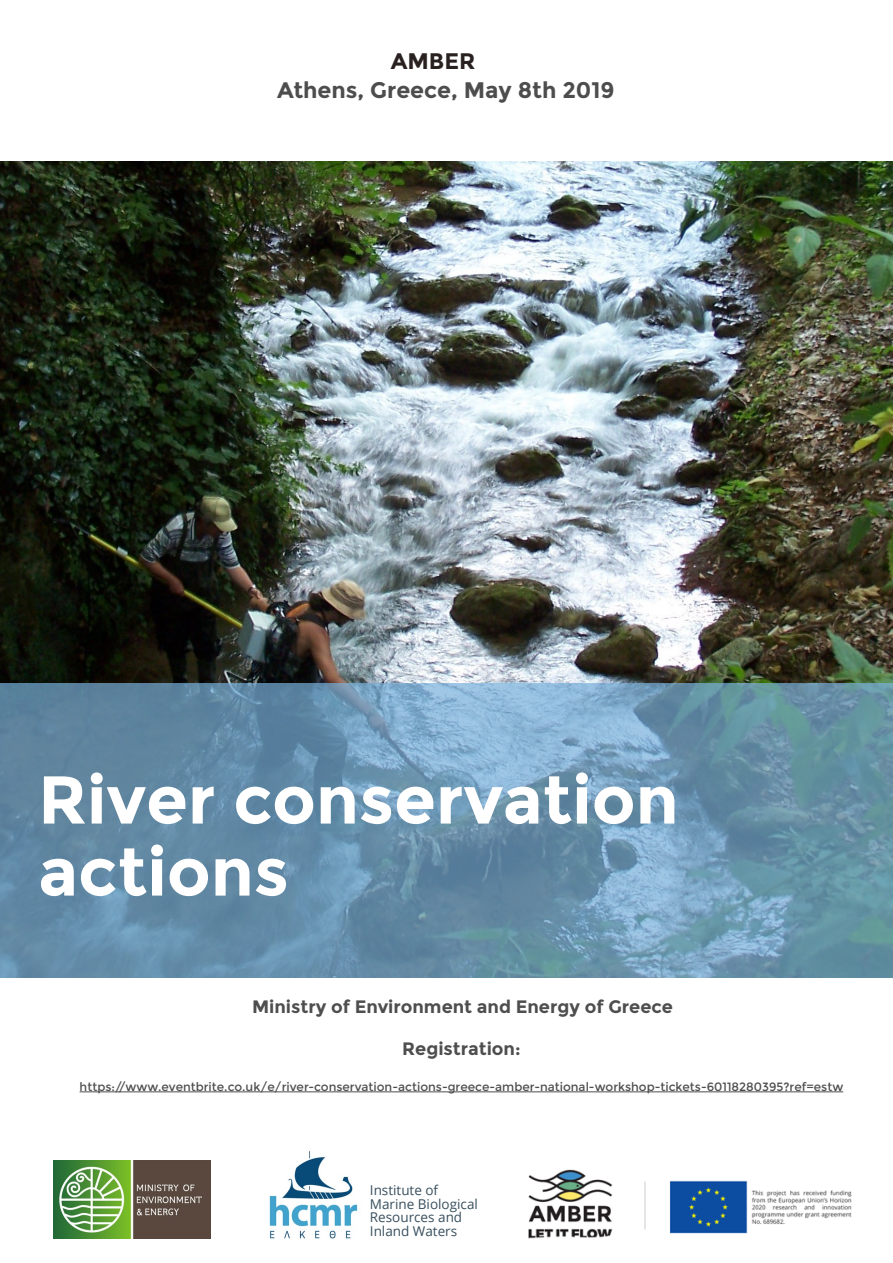
<style>
.page{position:relative;width:893px;height:1263px;background:#fff}
.page>*{position:absolute;margin:0;border:0;box-sizing:border-box;transform-origin:0 0}
.t1{font:700 67.5px/72px "Montserrat";color:#fff}
.t2{font:700 22.5px "Montserrat";color:#4d4d4e}
.t3{font:700 22.5px "Montserrat";color:#28211f}
.t4{font:700 18px "Montserrat";color:#4e4e4f}
.t5{font:13.5px/13.5px "Open Sans";color:#384f5e}
.t6{font:12px "Montserrat";color:#4e4e4f}
</style>
<div class="page">
<img style="left:0;top:161px;width:892px;height:522px">
<svg style="left:0;top:683px;width:892px;height:294px;background:#6992ac"></svg>
<hr style="left:80px;top:1091px;width:763px;height:1px;background:#4e4e4f">
<img style="left:528px;top:1169px;width:324px;height:70px">
<img style="left:53px;top:1161px;width:158px;height:77px">
<img style="left:269px;top:1150px;width:89px;height:89px">
<h2 class="t3" style="left:391px;top:48px;width:86px">AMBER</h2>
<h2 class="t2" style="left:277px;top:76px;width:339px">Athens, Greece, May 8th 2019</h2>
<h1 class="t1" style="left:38px;top:764px;width:642px">River conservation actions</h1>
<h3 class="t4" style="left:252px;top:996px;width:423px">Ministry of Environment and Energy of Greece</h3>
<h3 class="t4" style="left:402px;top:1038px;width:120px">Registration:</h3>
<p class="t6" style="left:80px;top:1080px;width:765px">https://www.eventbrite.co.uk/e/river-conservation-actions-greece-amber-national-workshop-tickets-60118280395?ref=estw</p>
<p class="t5" style="left:370px;top:1183px;width:110px">Institute of<br>Marine Biological<br>Resources and<br>Inland Waters</p>
</div>
